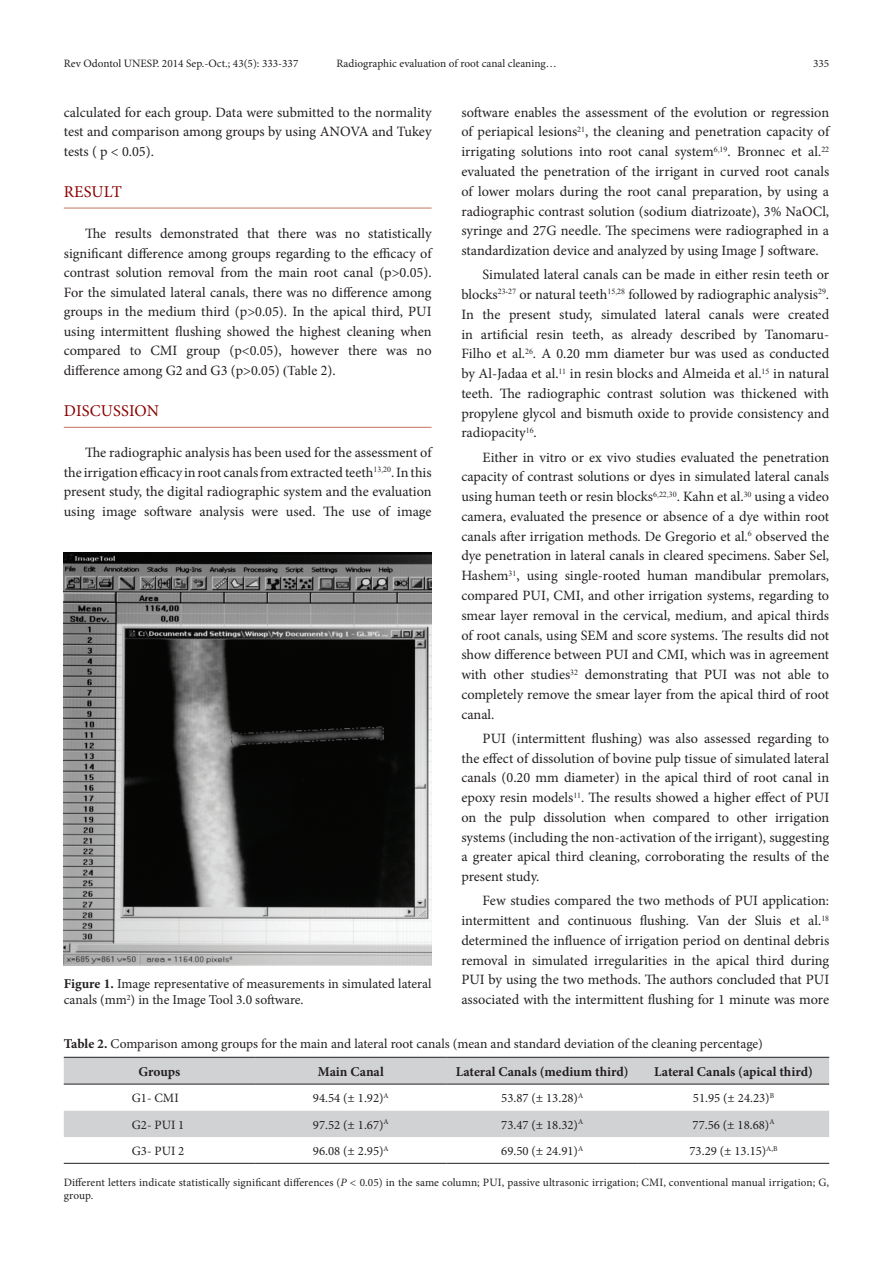
<style>
.page{position:relative;width:893px;height:1263px;background:#fff}
.page>*{position:absolute;margin:0;border:0;box-sizing:border-box;transform-origin:0 0}
.t1{font:16.5px "Minion Pro";letter-spacing:.01em;color:#8b0202}
.t2{font:14.25px/19.8px "Minion Pro";letter-spacing:-.005em;color:#231f20;text-align:justify}
.t3{font:13.5px/27.2px "Minion Pro";letter-spacing:-.005em;color:#231f20}
.t4{font:700 13.5px "Minion Pro";color:#231f20}
.t5{font:12.75px "Minion Pro";color:#231f20}
.t6{font:11.25px/13.5px "Minion Pro";letter-spacing:.005em;color:#231f20}
.s1{font-family:"Times New Roman";font-size:13.5px}
.s2{font-weight:700}
.s3{font-style:italic}
</style>
<div class="page">
<hr style="left:64px;top:208px;width:368px;height:1px;background:#c27660">
<hr style="left:64px;top:427px;width:368px;height:1px;background:#c27660">
<div style="left:64px;top:1058px;width:765px;height:26px;background:#d1d2d4"></div>
<svg style="left:64px;top:1110px;width:765px;height:53px"></svg>
<div style="left:64px;top:1111px;width:765px;height:26px;background:#d1d2d4"></div>
<hr style="left:64px;top:1057px;width:191px;height:1px;background:#231f20">
<hr style="left:255px;top:1057px;width:191px;height:1px;background:#231f20">
<hr style="left:446px;top:1057px;width:192px;height:1px;background:#231f20">
<hr style="left:638px;top:1057px;width:191px;height:1px;background:#231f20">
<hr style="left:64px;top:1084px;width:191px;height:1px;background:#231f20">
<hr style="left:255px;top:1084px;width:191px;height:1px;background:#231f20">
<hr style="left:446px;top:1084px;width:192px;height:1px;background:#231f20">
<hr style="left:638px;top:1084px;width:191px;height:1px;background:#231f20">
<hr style="left:64px;top:1163px;width:191px;height:1px;background:#231f20">
<hr style="left:255px;top:1163px;width:191px;height:1px;background:#231f20">
<hr style="left:446px;top:1163px;width:192px;height:1px;background:#231f20">
<hr style="left:638px;top:1163px;width:191px;height:1px;background:#231f20">
<img style="left:64px;top:553px;width:368px;height:412px">
<p class="t6" style="left:64px;top:57px;width:236px">Rev Odontol UNESP. 2014 Sep.-Oct.; 43(5): 333-337</p>
<p class="t6" style="left:336px;top:57px;width:222px">Radiographic evaluation of root canal cleaning…</p>
<p class="t6" style="left:813px;top:57px;width:18px">335</p>
<p class="t2" style="left:64px;top:102px;width:369px">calculated for each group. Data were submitted to the normality test and comparison among groups by using ANOVA and Tukey tests ( p &lt; 0.05).</p>
<p class="t1" style="left:64px;top:181px;width:60px">RESULT</p>
<p class="t2" style="left:64px;top:224px;width:369px;text-indent:21px">The results demonstrated that there was no statistically significant difference among groups regarding to the efficacy of contrast solution removal from the main root canal (p&gt;0.05).<br>For the simulated lateral canals, there was no difference among groups in the medium third (p&gt;0.05). In the apical third, PUI using intermittent flushing showed the highest cleaning when compared to CMI group (p&lt;0.05), however there was no difference among G2 and G3 (p&gt;0.05) <span class="s1">(Table 2</span>).</p>
<p class="t1" style="left:64px;top:400px;width:97px">DISCUSSION</p>
<p class="t2" style="left:64px;top:443px;width:369px;text-indent:21px">The radiographic analysis has been used for the assessment of the irrigation efficacy in root canals from extracted teeth<sup>13,20</sup>. In this present study, the digital radiographic system and the evaluation using image software analysis were used. The use of image</p>
<p class="t2" style="left:461px;top:102px;width:369px">software enables the assessment of the evolution or regression of periapical lesions<sup>21</sup>, the cleaning and penetration capacity of irrigating solutions into root canal system<sup>6,19</sup>. Bronnec et al.<sup>22 </sup>evaluated the penetration of the irrigant in curved root canals of lower molars during the root canal preparation, by using a radiographic contrast solution (sodium diatrizoate), 3% NaOCl, syringe and 27G needle. The specimens were radiographed in a standardization device and analyzed by using Image J software.</p>
<p class="t2" style="left:461px;top:265px;width:369px;text-indent:21px">Simulated lateral canals can be made in either resin teeth or blocks<sup>23-27</sup> or natural teeth<sup>15,28</sup> followed by radiographic analysis<sup>29</sup>.<br>In the present study, simulated lateral canals were created in artificial resin teeth, as already described by Tanomaru-Filho et al.<sup>26</sup>. A 0.20 mm diameter bur was used as conducted by Al-Jadaa et al.<sup>11</sup> in resin blocks and Almeida et al.<sup>15</sup> in natural teeth. The radiographic contrast solution was thickened with propylene glycol and bismuth oxide to provide consistency and radiopacity<sup>16</sup>.</p>
<p class="t2" style="left:461px;top:447px;width:369px;text-indent:21px">Either in vitro or ex vivo studies evaluated the penetration capacity of contrast solutions or dyes in simulated lateral canals using human teeth or resin blocks<sup>6,22,30</sup>. Kahn et al.<sup>30</sup> using a video camera, evaluated the presence or absence of a dye within root canals after irrigation methods. De Gregorio et al.<sup>6</sup> observed the dye penetration in lateral canals in cleared specimens. Saber Sel, Hashem<sup>31</sup>, using single-rooted human mandibular premolars, compared PUI, CMI, and other irrigation systems, regarding to smear layer removal in the cervical, medium, and apical thirds of root canals, using SEM and score systems. The results did not show difference between PUI and CMI, which was in agreement with other studies<sup>32</sup> demonstrating that PUI was not able to completely remove the smear layer from the apical third of root canal.</p>
<p class="t2" style="left:461px;top:728px;width:369px;text-indent:21px">PUI (intermittent flushing) was also assessed regarding to the effect of dissolution of bovine pulp tissue of simulated lateral canals (0.20 mm diameter) in the apical third of root canal in epoxy resin models<sup>11</sup>. The results showed a higher effect of PUI on the pulp dissolution when compared to other irrigation systems (including the non-activation of the irrigant), suggesting a greater apical third cleaning, corroborating the results of the present study.</p>
<p class="t2" style="left:461px;top:891px;width:369px;text-indent:21px">Few studies compared the two methods of PUI application: intermittent and continuous flushing. Van der Sluis et al.<sup>18 </sup>determined the influence of irrigation period on dentinal debris removal in simulated irregularities in the apical third during PUI by using the two methods. The authors concluded that PUI associated with the intermittent flushing for 1 minute was more</p>
<p class="t3" style="left:138px;top:1030px;width:626px;text-indent:-75px"><span class="s2">Table 2.</span> Comparison among groups for the main and lateral root canals (mean and standard deviation of the cleaning percentage)<br><span class="s2">Groups</span></p>
<p class="t3" style="left:64px;top:976px;width:369px;line-height:16.2px"><span class="s2">Figure 1.</span> Image representative of measurements in simulated lateral canals (mm<sup>2</sup>) in the Image Tool 3.0 software.</p>
<p class="t4" style="left:318px;top:1062px;width:67px">Main Canal</p>
<p class="t4" style="left:456px;top:1062px;width:174px">Lateral Canals (medium third)</p>
<p class="t4" style="left:654px;top:1062px;width:160px">Lateral Canals (apical third)</p>
<p class="t5" style="left:132px;top:1090px;width:48px">G1- CMI</p>
<p class="t5" style="left:313px;top:1090px;width:77px">94.54 (± 1.92)<sup>A</sup></p>
<p class="t5" style="left:501px;top:1090px;width:83px">53.87 (± 13.28)<sup>A</sup></p>
<p class="t5" style="left:693px;top:1090px;width:83px">51.95 (± 24.23)<sup>B</sup></p>
<p class="t5" style="left:132px;top:1116px;width:54px">G2- PUI 1</p>
<p class="t5" style="left:313px;top:1116px;width:77px">97.52 (± 1.67)<sup>A</sup></p>
<p class="t5" style="left:501px;top:1116px;width:83px">73.47 (± 18.32)<sup>A</sup></p>
<p class="t5" style="left:693px;top:1116px;width:83px">77.56 (± 18.68)<sup>A</sup></p>
<p class="t5" style="left:132px;top:1142px;width:54px">G3- PUI 2</p>
<p class="t5" style="left:313px;top:1142px;width:77px">96.08 (± 2.95)<sup>A</sup></p>
<p class="t5" style="left:501px;top:1142px;width:83px">69.50 (± 24.91)<sup>A</sup></p>
<p class="t5" style="left:689px;top:1142px;width:89px">73.29 (± 13.15)<sup>A,B</sup></p>
<p class="t6" style="left:64px;top:1175px;width:767px">Different letters indicate statistically significant differences (<span class="s3">P &lt;</span> 0.05) in the same column; PUI, passive ultrasonic irrigation; CMI, conventional manual irrigation; G, group.</p>
</div>
